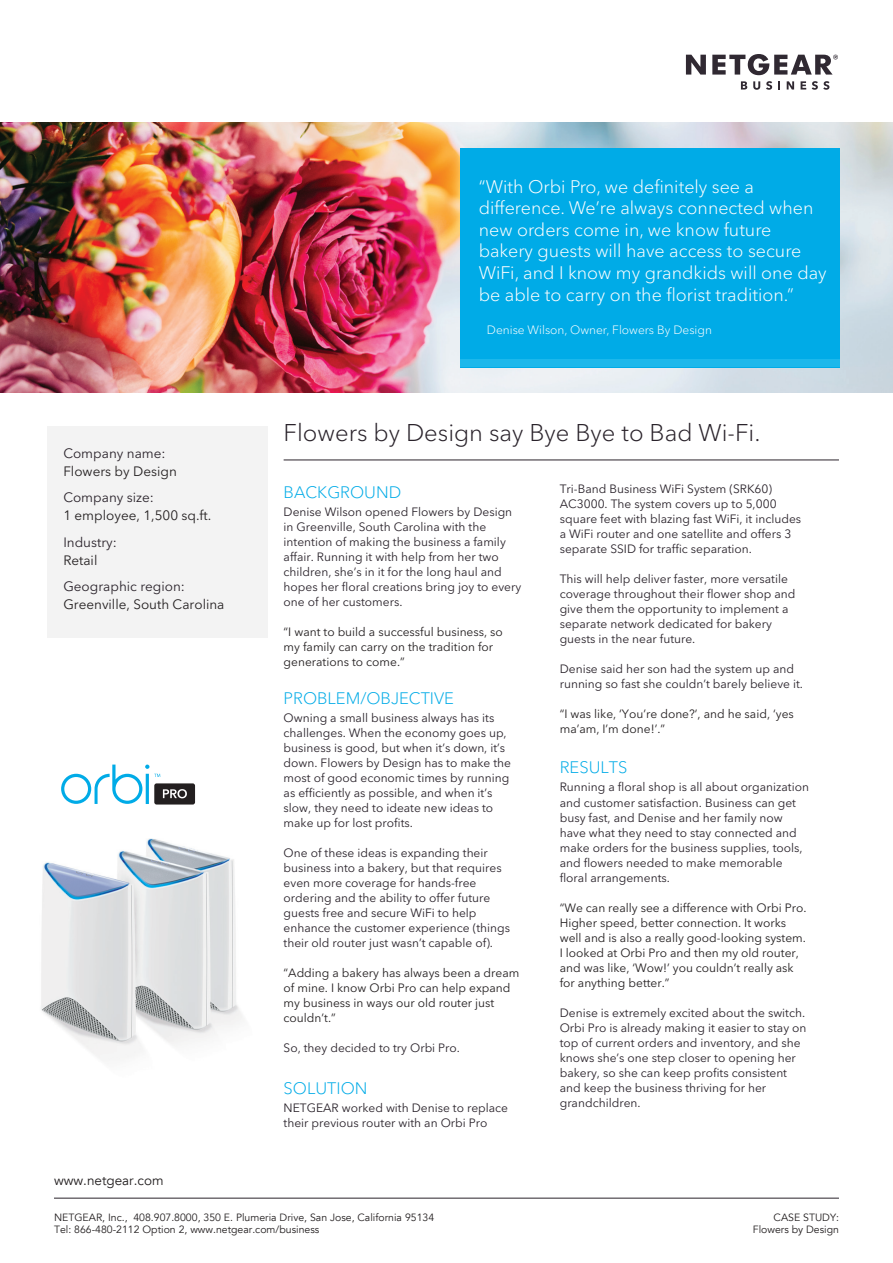
<style>
.page{position:relative;width:893px;height:1263px;background:#fff}
.page>*{position:absolute;margin:0;border:0;box-sizing:border-box;transform-origin:0 0}
.t1{font:300 24px "Avenir Next LT Pro";color:#2a232b}
.t2{font:300 18px/21.6px "Avenir Next LT Pro";color:#fff}
.t3{font:300 16.5px "Avenir Next LT Pro";color:#00abe7}
.t4{font:13.5px "Avenir Next LT Pro";color:#231f20}
.t5{font:13.5px "Avenir Next LT Pro";color:#2a232b}
.t6{font:13.5px "Avenir LT";color:#231f20}
.t7{font:12px/15px "Avenir Next LT Pro";color:#2a232b}
.t8{font:12px/15px "Avenir Next LT Pro";color:#231f20}
.t9{font:300 12px "Avenir Next LT Pro";color:#fff}
.t10{font:10.5px/12.6px "Avenir LT";color:#231f20}
</style>
<div class="page">
<div style="left:47px;top:426px;width:220px;height:211px;background:#f3f3f3"></div>
<svg style="left:741px;top:81px;width:6px;height:9px"></svg>
<svg style="left:753px;top:81px;width:7px;height:9px"></svg>
<svg style="left:766px;top:81px;width:6px;height:9px"></svg>
<svg style="left:778px;top:81px;width:2px;height:9px"></svg>
<svg style="left:787px;top:81px;width:7px;height:9px"></svg>
<svg style="left:801px;top:81px;width:5px;height:9px"></svg>
<svg style="left:812px;top:81px;width:17px;height:9px"></svg>
<svg style="left:712px;top:54px;width:126px;height:21px"></svg>
<svg style="left:686px;top:55px;width:20px;height:20px"></svg>
<img style="left:0;top:123px;width:893px;height:269px">
<hr style="left:284px;top:460px;width:555px;height:1px;background:#2a232b">
<hr style="left:54px;top:1198px;width:785px;height:1px;background:#2a232b">
<div style="left:154px;top:783px;width:41px;height:21px;background:#231f20;border-radius:2px"></div>
<svg style="left:61px;top:764px;width:126px;height:40px"></svg>
<div style="left:460px;top:148px;width:380px;height:219px;background:#00abe7"></div>
<div style="left:460px;top:359px;width:380px;height:8px;background:#1db8eb"></div>
<img style="left:41px;top:839px;width:201px;height:221px">
<h2 class="t2" style="left:479px;top:176px;width:349px">“With Orbi Pro, we definitely see a difference. We’re always connected when new orders come in, we know future bakery guests will have access to secure WiFi, and I know my grandkids will one day be able to carry on the florist tradition.”</h2>
<p class="t5" style="left:63px;top:445px;width:104px">Company name:</p>
<p class="t4" style="left:63px;top:463px;width:115px">Flowers by Design</p>
<p class="t5" style="left:63px;top:489px;width:92px">Company size:</p>
<p class="t4" style="left:63px;top:507px;width:150px">1 employee, 1,500 sq.ft.</p>
<p class="t5" style="left:63px;top:534px;width:55px">Industry:</p>
<p class="t4" style="left:63px;top:552px;width:36px">Retail</p>
<p class="t5" style="left:63px;top:578px;width:123px">Geographic region:</p>
<p class="t4" style="left:63px;top:596px;width:163px">Greenville, South Carolina</p>
<p class="t9" style="left:487px;top:322px;width:227px">Denise Wilson, Owner, Flowers By Design</p>
<h1 class="t1" style="left:284px;top:418px;width:478px">Flowers by Design say Bye Bye to Bad Wi-Fi.</h1>
<h3 class="t3" style="left:284px;top:482px;width:119px">BACKGROUND</h3>
<p class="t7" style="left:284px;top:505px;width:239px">Denise Wilson opened Flowers by Design in Greenville, South Carolina with the intention of making the business a family affair. Running it with help from her two children, she’s in it for the long haul and hopes her floral creations bring joy to every one of her customers.</p>
<p class="t8" style="left:284px;top:625px;width:221px">“I want to build a successful business, so my family can carry on the tradition for generations to come.”</p>
<h3 class="t3" style="left:284px;top:688px;width:172px">PROBLEM/OBJECTIVE</h3>
<p class="t7" style="left:284px;top:710px;width:229px">Owning a small business always has its challenges. When the economy goes up, business is good, but when it’s down, it’s down. Flowers by Design has to make the most of good economic times by running as efficiently as possible, and when it’s slow, they need to ideate new ideas to make up for lost profits.</p>
<p class="t7" style="left:284px;top:845px;width:228px">One of these ideas is expanding their business into a bakery, but that requires even more coverage for hands-free ordering and the ability to offer future guests free and secure WiFi to help enhance the customer experience (things their old router just wasn’t capable of).</p>
<p class="t8" style="left:284px;top:965px;width:237px">“Adding a bakery has always been a dream of mine. I know Orbi Pro can help expand my business in ways our old router just couldn’t.”</p>
<p class="t7" style="left:284px;top:1040px;width:178px">So, they decided to try Orbi Pro.</p>
<h3 class="t3" style="left:284px;top:1078px;width:85px">SOLUTION</h3>
<p class="t7" style="left:284px;top:1100px;width:226px">NETGEAR worked with Denise to replace their previous router with an Orbi Pro</p>
<p class="t7" style="left:560px;top:481px;width:243px">Tri-Band Business WiFi System (SRK60)<br>AC3000. The system covers up to 5,000 square feet with blazing fast WiFi, it includes a WiFi router and one satellite and offers 3 separate SSID for traffic separation.</p>
<p class="t7" style="left:560px;top:571px;width:237px">This will help deliver faster, more versatile coverage throughout their flower shop and give them the opportunity to implement a separate network dedicated for bakery guests in the near future.</p>
<p class="t7" style="left:560px;top:661px;width:245px">Denise said her son had the system up and running so fast she couldn’t barely believe it.</p>
<p class="t8" style="left:560px;top:706px;width:236px">“I was like, ‘You’re done?’, and he said, ‘yes ma’am, I’m done!’.”</p>
<h3 class="t3" style="left:560px;top:757px;width:69px">RESULTS</h3>
<p class="t7" style="left:560px;top:780px;width:251px">Running a floral shop is all about organization and customer satisfaction. Business can get busy fast, and Denise and her family now have what they need to stay connected and make orders for the business supplies, tools, and flowers needed to make memorable floral arrangements.</p>
<p class="t8" style="left:560px;top:900px;width:248px">“We can really see a difference with Orbi Pro.<br>Higher speed, better connection. It works well and is also a really good-looking system.<br>I looked at Orbi Pro and then my old router, and was like, ‘Wow!’ you couldn’t really ask for anything better.”</p>
<p class="t7" style="left:560px;top:1005px;width:248px">Denise is extremely excited about the switch.<br>Orbi Pro is already making it easier to stay on top of current orders and inventory, and she knows she’s one step closer to opening her bakery, so she can keep profits consistent and keep the business thriving for her grandchildren.</p>
<p class="t6" style="left:54px;top:1172px;width:111px">www.netgear.com</p>
<p class="t10" style="left:54px;top:1211px;width:382px">NETGEAR, Inc., 408.907.8000, 350 E. Plumeria Drive, San Jose, California 95134<br>Tel: 866-480-2112 Option 2, www.netgear.com/business</p>
<p class="t10" style="left:753px;top:1211px;width:88px;text-align:right">CASE STUDY:<br>Flowers by Design</p>
</div>
